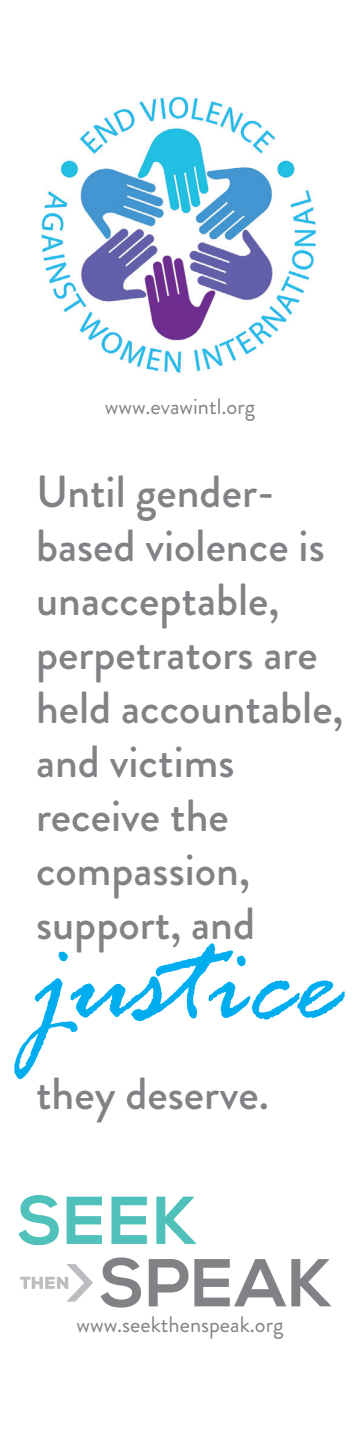
<style>
.page{position:relative;width:360px;height:1440px;background:#fff}
.page>*{position:absolute;margin:0;border:0;box-sizing:border-box;transform-origin:0 0}
.t1{font:italic 135px "Rage";color:#00aeef}
.t2{font:500 45px/54px "Brandon Grotesque";color:#808285}
.t3{font:22.5px "Brandon Grotesque";color:#808285}
</style>
<div class="page">
<img style="left:41px;top:96px;width:275px;height:277px">
<svg style="left:101px;top:1257px;width:40px;height:51px"></svg>
<svg style="left:149px;top:1259px;width:182px;height:47px"></svg>
<svg style="left:18px;top:1195px;width:41px;height:50px"></svg>
<svg style="left:67px;top:1197px;width:35px;height:47px"></svg>
<svg style="left:111px;top:1197px;width:36px;height:47px"></svg>
<svg style="left:156px;top:1197px;width:40px;height:47px"></svg>
<svg style="left:20px;top:1264px;width:73px;height:38px"></svg>
<p class="t3" style="left:105px;top:390px;width:152px">www.evawintl.org</p>
<p class="t2" style="left:36px;top:465px;width:290px">Until gender&shy;based violence is unacceptable,</p>
<p class="t2" style="left:36px;top:627px;width:309px">perpetrators are held accountable,</p>
<p class="t2" style="left:36px;top:735px;width:221px">and victims receive the compassion, support, and</p>
<p class="t1" style="left:36px;top:909px;width:304px">justice</p>
<p class="t2" style="left:36px;top:1067px;width:235px">they deserve.</p>
<p class="t3" style="left:77px;top:1309px;width:208px">www.seekthenspeak.org</p>
</div>
